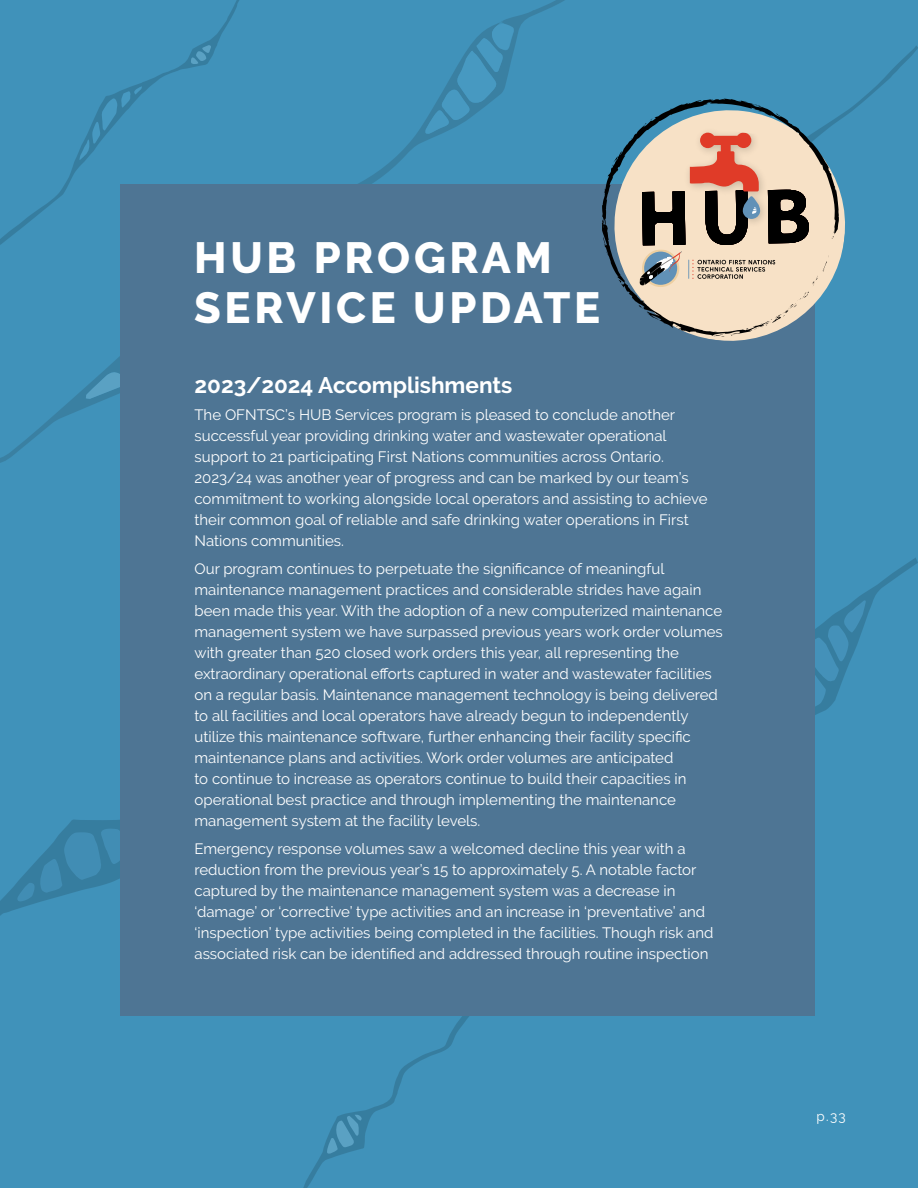
<style>
.page{position:relative;width:918px;height:1188px;background:#4092ba}
.page>*{position:absolute;margin:0;border:0;box-sizing:border-box;transform-origin:0 0}
.t1{font:800 43.5px/49.5px "Raleway";letter-spacing:.085em;color:#fff}
.t2{font:700 22.5px "Raleway";color:#fff}
.t3{font:15px/21px "Raleway";color:#fff}
.t4{font:13.5px "Raleway";color:#fff}
</style>
<div class="page">
<div style="left:121px;top:184px;width:694px;height:832px;background:#4e7594"></div>
<svg style="left:701px;top:107px;width:151px;height:234px"></svg>
<svg style="left:602px;top:98px;width:237px;height:238px"></svg>
<svg style="left:602px;top:218px;width:3px;height:5px"></svg>
<svg style="left:624px;top:138px;width:8px;height:11px"></svg>
<img style="left:673px;top:121px;width:111px;height:12px">
<svg style="left:639px;top:133px;width:197px;height:204px;background:#bdab9b"></svg>
<h1 class="t1" style="left:194px;top:233px;width:408px">HUB PROGRAM<br>SERVICE UPDATE</h1>
<h2 class="t2" style="left:194px;top:372px;width:319px">2023/2024 Accomplishments</h2>
<p class="t3" style="left:194px;top:405px;width:515px">The OFNTSC’s HUB Services program is pleased to conclude another successful year providing drinking water and wastewater operational support to 21 participating First Nations communities across Ontario.<br>2023/24 was another year of progress and can be marked by our team’s commitment to working alongside local operators and assisting to achieve their common goal of reliable and safe drinking water operations in First Nations communities.</p>
<p class="t3" style="left:194px;top:558px;width:530px">Our program continues to perpetuate the significance of meaningful maintenance management practices and considerable strides have again been made this year. With the adoption of a new computerized maintenance management system we have surpassed previous years work order volumes with greater than 520 closed work orders this year, all representing the extraordinary operational efforts captured in water and wastewater facilities on a regular basis. Maintenance management technology is being delivered to all facilities and local operators have already begun to independently utilize this maintenance software, further enhancing their facility specific maintenance plans and activities. Work order volumes are anticipated<br>to continue to increase as operators continue to build their capacities in operational best practice and through implementing the maintenance management system at the facility levels.</p>
<p class="t3" style="left:194px;top:838px;width:520px">Emergency response volumes saw a welcomed decline this year with a reduction from the previous year’s 15 to approximately 5. A notable factor captured by the maintenance management system was a decrease in ‘damage’ or ‘corrective’ type activities and an increase in ‘preventative’ and ‘inspection’ type activities being completed in the facilities. Though risk and associated risk can be identified and addressed through routine inspection</p>
<p class="t4" style="left:816px;top:1109px;width:31px">p.33</p>
</div>
